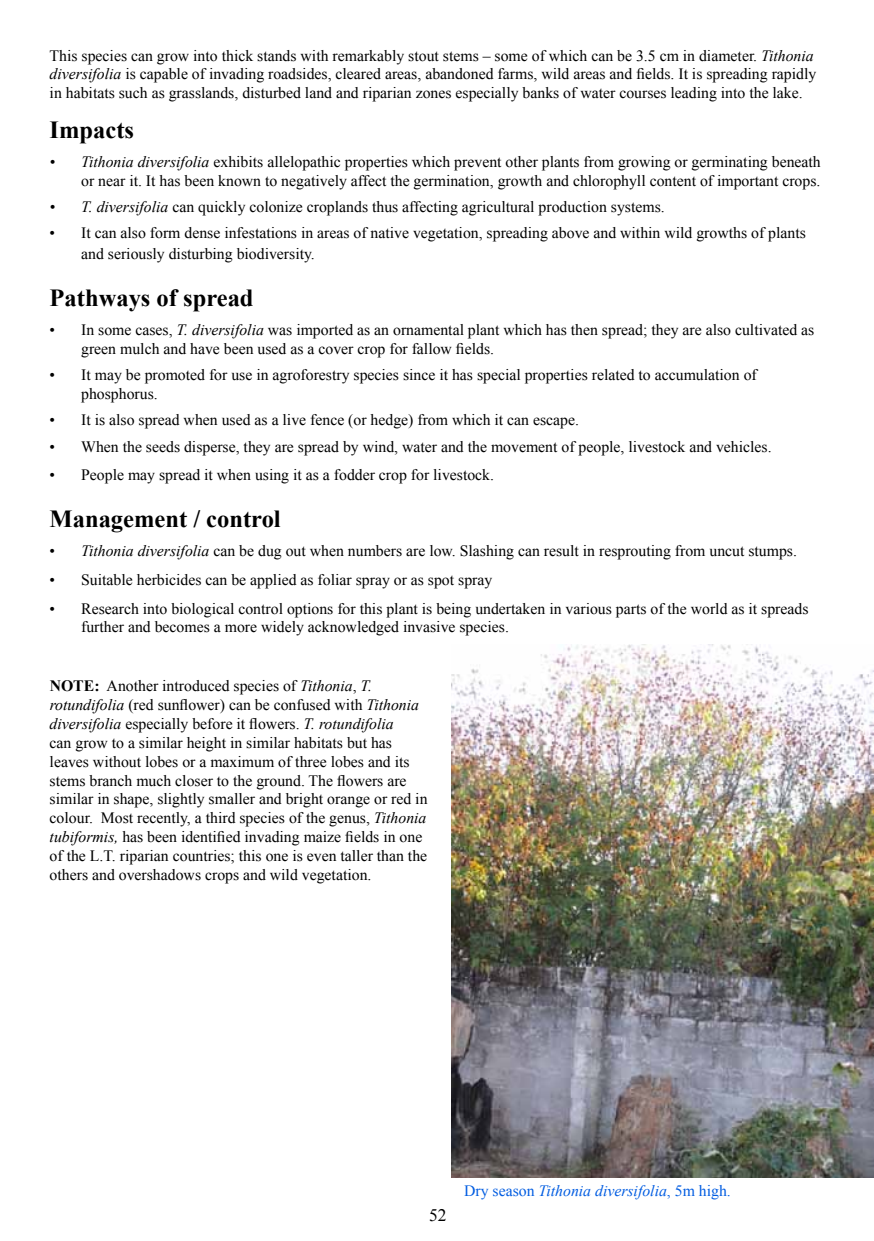
<style>
.page{position:relative;width:874px;height:1241px;background:#fff}
.page>*{position:absolute;margin:0;border:0;box-sizing:border-box;transform-origin:0 0}
.t1{font:700 24.5px "Times New Roman";color:#000}
.t2{font:17.5px "Times New Roman";color:#000}
.t3{font:15.75px/18.9px "Times New Roman";color:#000}
.t4{font:italic 15.75px "Times New Roman";color:#005ce1}
.s1{font-style:italic}
.s2{font-weight:700}
.s3{font-style:normal}
</style>
<div class="page">
<img style="left:451px;top:644px;width:422px;height:533px">
<p class="t3" style="left:50px;top:46px;width:767px">This species can grow into thick stands with remarkably stout stems – some of which can be 3.5 cm in diameter. <span class="s1">Tithonia diversifolia</span> is capable of invading roadsides, cleared areas, abandoned farms, wild areas and fields. It is spreading rapidly in habitats such as grasslands, disturbed land and riparian zones especially banks of water courses leading into the lake.</p>
<h1 class="t1" style="left:50px;top:113px;width:86px">Impacts</h1>
<p class="t3" style="left:50px;top:152px;width:772px;text-align:right"><span class="s1">• Tithonia diversifolia</span> exhibits allelopathic properties which prevent other plants from growing or germinating beneath or near it. It has been known to negatively affect the germination, growth and chlorophyll content of important crops.</p>
<p class="t3" style="left:50px;top:197px;width:616px"><span class="s1">• T. diversifolia</span> can quickly colonize croplands thus affecting agricultural production systems.</p>
<p class="t3" style="left:81px;top:222px;width:725px;line-height:21px;text-indent:-32px">• It can also form dense infestations in areas of native vegetation, spreading above and within wild growths of plants and seriously disturbing biodiversity.</p>
<h1 class="t1" style="left:50px;top:281px;width:205px">Pathways of spread</h1>
<p class="t3" style="left:81px;top:320px;width:734px;text-indent:-32px">• In some cases, <span class="s1">T. diversifolia</span> was imported as an ornamental plant which has then spread; they are also cultivated as green mulch and have been used as a cover crop for fallow fields.</p>
<p class="t3" style="left:81px;top:365px;width:676px;text-indent:-32px">• It may be promoted for use in agroforestry species since it has special properties related to accumulation of phosphorus.</p>
<p class="t3" style="left:50px;top:410px;width:530px">• It is also spread when used as a live fence (or hedge) from which it can escape.</p>
<p class="t3" style="left:50px;top:436px;width:723px">• When the seeds disperse, they are spread by wind, water and the movement of people, livestock and vehicles.</p>
<p class="t3" style="left:50px;top:465px;width:445px">• People may spread it when using it as a fodder crop for livestock.</p>
<h1 class="t1" style="left:50px;top:502px;width:232px">Management / control</h1>
<p class="t3" style="left:50px;top:541px;width:748px">• <span class="s1">Tithonia diversifolia</span> can be dug out when numbers are low. Slashing can result in resprouting from uncut stumps.</p>
<p class="t3" style="left:50px;top:569px;width:444px">• Suitable herbicides can be applied as foliar spray or as spot spray</p>
<p class="t3" style="left:81px;top:598px;width:728px;text-indent:-32px">• Research into biological control options for this plant is being undertaken in various parts of the world as it spreads further and becomes a more widely acknowledged invasive species.</p>
<p class="t3" style="left:50px;top:676px;width:379px"><span class="s2">NOTE:</span> Another introduced species of <span class="s1">Tithonia</span>, <span class="s1">T. rotundifolia</span> (red sunflower) can be confused with <span class="s1">Tithonia diversifolia</span> especially before it flowers. <span class="s1">T. rotundifolia<br></span>can grow to a similar height in similar habitats but has leaves without lobes or a maximum of three lobes and its stems branch much closer to the ground. The flowers are similar in shape, slightly smaller and bright orange or red in colour. Most recently, a third species of the genus, <span class="s1">Tithonia tubiformis,</span> has been identified invading maize fields in one of the L.T. riparian countries; this one is even taller than the others and overshadows crops and wild vegetation.</p>
<p class="t2" style="left:429px;top:1202px;width:19px">52</p>
<p class="t4" style="left:464px;top:1179px;width:268px"><span class="s3">Dry season</span> Tithonia diversifolia<span class="s3">, 5m high.</span></p>
</div>
